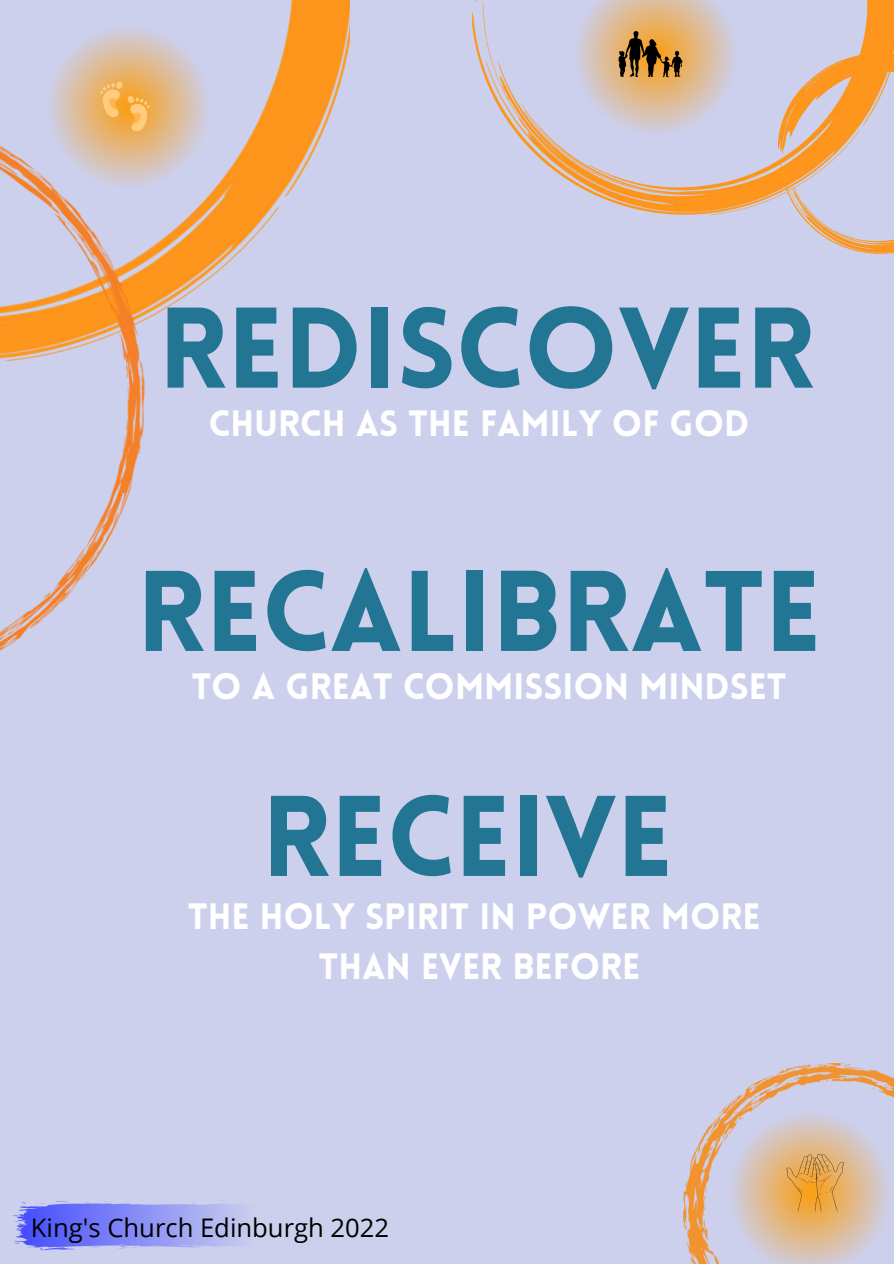
<style>
.page{position:relative;width:894px;height:1264px;background:#fff}
.page>*{position:absolute;margin:0;border:0;box-sizing:border-box;transform-origin:0 0}
.t1{font:900 112.05px "Lovelo";color:#237594}
.t2{font:900 35.85px "Lovelo";color:#fff}
.t3{font:25.65px "Open Sans";color:#000}
</style>
<div class="page">
<div style="left:0;top:0;width:893px;height:1263px;background:#ccd0ed"></div>
<img style="left:683px;top:1063px;width:210px;height:200px">
<img style="left:144px;top:0;width:205px;height:321px">
<img style="left:0;top:145px;width:144px;height:506px">
<svg style="left:39px;top:17px;width:179px;height:179px"></svg>
<svg style="left:720px;top:1102px;width:173px;height:161px"></svg>
<svg style="left:100px;top:81px;width:50px;height:50px;background:#f4b355"></svg>
<img style="left:471px;top:0;width:422px;height:215px">
<img style="left:778px;top:54px;width:115px;height:199px">
<svg style="left:12px;top:1200px;width:226px;height:51px"></svg>
<p class="t1" style="left:158px;top:303px;width:657px">REDISCOVER</p>
<p class="t2" style="left:209px;top:409px;width:542px">CHURCH AS THE FAMILY OF GOD</p>
<p class="t1" style="left:137px;top:567px;width:685px">RECALIBRATE</p>
<p class="t2" style="left:192px;top:672px;width:596px">TO A GREAT COMMISSION MINDSET</p>
<p class="t1" style="left:262px;top:791px;width:412px">RECEIVE</p>
<p class="t2" style="left:188px;top:902px;width:574px">THE HOLY SPIRIT IN POWER MORE</p>
<p class="t2" style="left:319px;top:951px;width:323px">THAN EVER BEFORE</p>
<p class="t3" style="left:31px;top:1209px;width:360px">King's Church Edinburgh 2022</p>
</div>
